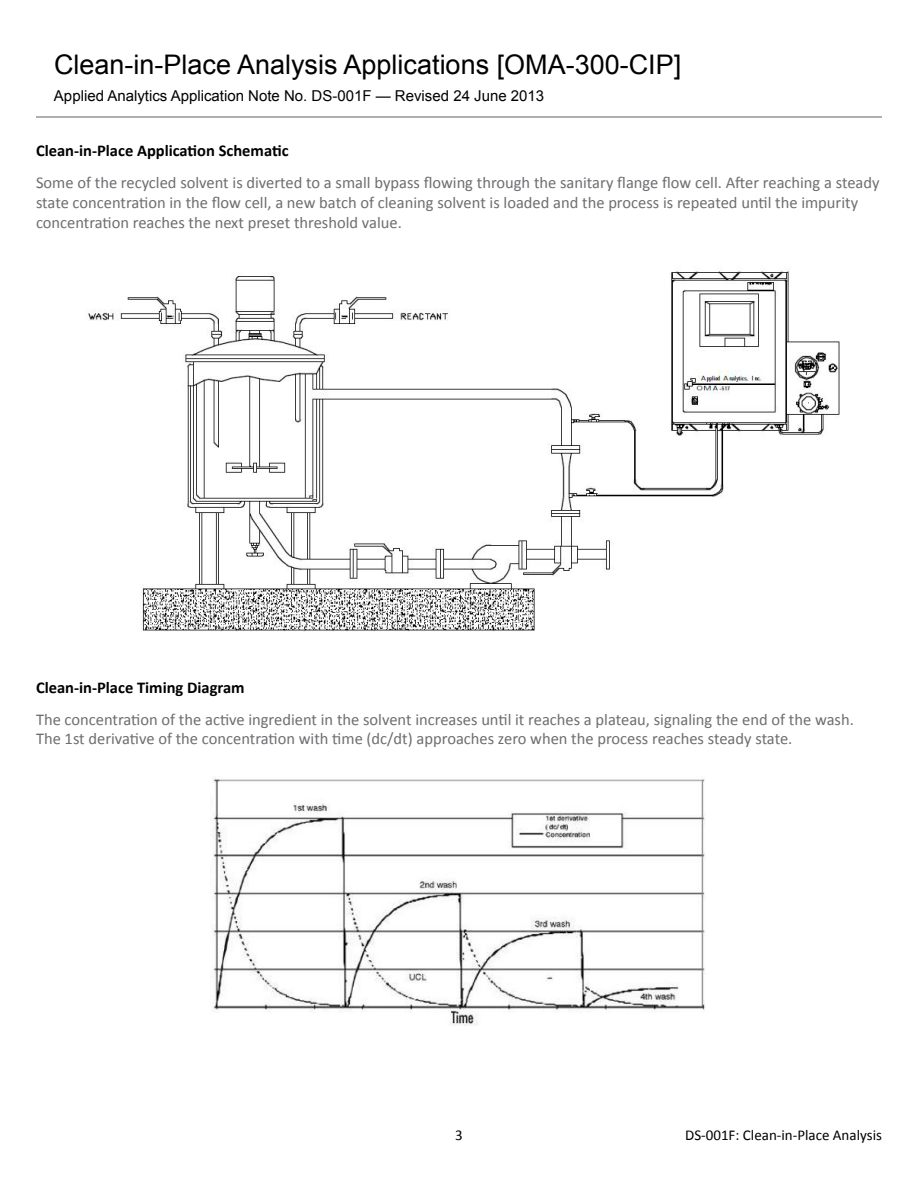
<style>
.page{position:relative;width:918px;height:1188px;background:#fff}
.page>*{position:absolute;margin:0;border:0;box-sizing:border-box;transform-origin:0 0}
.t1{font:27px "Arial";color:#000}
.t2{font:16.5px/19.8px "Calibri";color:#6d6e71}
.t3{font:700 16.5px "Calibri";color:#000}
.t4{font:15px "Arial";color:#000}
.t5{font:15px "Calibri";color:#000}
</style>
<div class="page">
<img style="left:211px;top:777px;width:494px;height:249px">
<img style="left:88px;top:269px;width:752px;height:363px">
<hr style="left:36px;top:116px;width:846px;height:2px;background:#939598">
<h1 class="t1" style="left:54px;top:46px;width:629px">Clean-in-Place Analysis Applications [OMA-300-CIP]</h1>
<p class="t4" style="left:54px;top:86px;width:492px">Applied Analytics Application Note No. DS-001F — Revised 24 June 2013</p>
<p class="t3" style="left:36px;top:140px;width:254px">Clean-in-Place Application Schematic</p>
<p class="t2" style="left:36px;top:173px;width:845px">Some of the recycled solvent is diverted to a small bypass flowing through the sanitary flange flow cell. After reaching a steady state concentration in the flow cell, a new batch of cleaning solvent is loaded and the process is repeated until the impurity concentration reaches the next preset threshold value.</p>
<p class="t3" style="left:36px;top:677px;width:210px">Clean-in-Place Timing Diagram</p>
<p class="t2" style="left:36px;top:709px;width:819px">The concentration of the active ingredient in the solvent increases until it reaches a plateau, signaling the end of the wash.<br>The 1st derivative of the concentration with time (dc/dt) approaches zero when the process reaches steady state.</p>
<p class="t5" style="left:455px;top:1125px;width:9px">3</p>
<p class="t5" style="left:685px;top:1125px;width:198px">DS-001F: Clean-in-Place Analysis</p>
</div>
